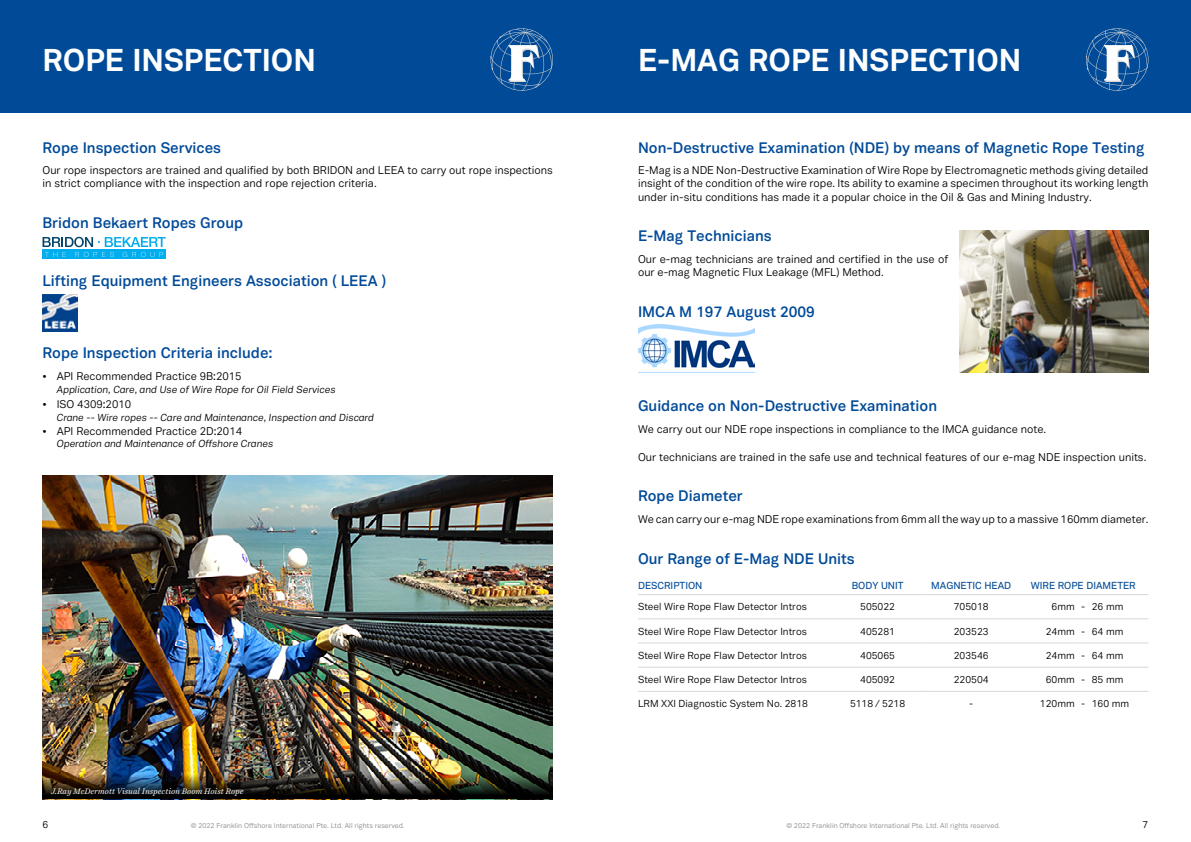
<style>
.page{position:relative;width:1191px;height:842px;background:#fff}
.page>*{position:absolute;margin:0;border:0;box-sizing:border-box;transform-origin:0 0}
.t1{font:700 31px "Vaud";color:#fff}
.t2{font:600 15px "Vaud Display";color:#004a98}
.t3{font:11px/13.2px "Vaud";color:#000}
.t4{font:10px "Vaud";color:#000}
.t5{font:italic 10px "Vaud";color:#000}
.t6{font:500 10px "Vaud";color:#004a98}
.t7{font:italic 8px "Harriet Text";color:#fff}
.t8{font:7px "Vaud";color:#878a8e}
</style>
<div class="page">
<div style="left:0;top:0;width:595px;height:113px;background:#004a98"></div>
<svg style="left:490px;top:28px;width:63px;height:63px"></svg>
<div style="left:595px;top:0;width:596px;height:113px;background:#004a98"></div>
<svg style="left:1086px;top:28px;width:62px;height:63px"></svg>
<div style="left:43px;top:249px;width:123px;height:10px;background:#00aeef"></div>
<svg style="left:43px;top:237px;width:123px;height:20px"></svg>
<img style="left:43px;top:295px;width:34px;height:36px">
<img style="left:43px;top:476px;width:510px;height:297px">
<img style="left:43px;top:773px;width:510px;height:26px">
<hr style="left:638px;top:594px;width:193px;height:1px;background:#d6d7d6">
<hr style="left:831px;top:594px;width:93px;height:1px;background:#d6d7d6">
<hr style="left:924px;top:594px;width:94px;height:1px;background:#d6d7d6">
<hr style="left:1018px;top:594px;width:59px;height:1px;background:#d6d7d6">
<svg style="left:1077px;top:594px;width:12px;height:1px"></svg>
<hr style="left:1089px;top:594px;width:59px;height:1px;background:#d6d7d6">
<hr style="left:638px;top:619px;width:193px;height:1px;background:#d6d7d6">
<hr style="left:831px;top:619px;width:93px;height:1px;background:#d6d7d6">
<hr style="left:924px;top:619px;width:94px;height:1px;background:#d6d7d6">
<hr style="left:1018px;top:619px;width:59px;height:1px;background:#d6d7d6">
<svg style="left:1077px;top:619px;width:12px;height:1px"></svg>
<hr style="left:1089px;top:619px;width:59px;height:1px;background:#d6d7d6">
<hr style="left:638px;top:643px;width:193px;height:1px;background:#d6d7d6">
<hr style="left:831px;top:643px;width:93px;height:1px;background:#d6d7d6">
<hr style="left:924px;top:643px;width:94px;height:1px;background:#d6d7d6">
<hr style="left:1018px;top:643px;width:59px;height:1px;background:#d6d7d6">
<svg style="left:1077px;top:643px;width:12px;height:1px"></svg>
<hr style="left:1089px;top:643px;width:59px;height:1px;background:#d6d7d6">
<hr style="left:638px;top:667px;width:193px;height:1px;background:#d6d7d6">
<hr style="left:831px;top:667px;width:93px;height:1px;background:#d6d7d6">
<hr style="left:924px;top:667px;width:94px;height:1px;background:#d6d7d6">
<hr style="left:1018px;top:667px;width:59px;height:1px;background:#d6d7d6">
<svg style="left:1077px;top:667px;width:12px;height:1px"></svg>
<hr style="left:1089px;top:667px;width:59px;height:1px;background:#d6d7d6">
<hr style="left:638px;top:691px;width:193px;height:1px;background:#d6d7d6">
<hr style="left:831px;top:691px;width:93px;height:1px;background:#d6d7d6">
<hr style="left:924px;top:691px;width:94px;height:1px;background:#d6d7d6">
<hr style="left:1018px;top:691px;width:59px;height:1px;background:#d6d7d6">
<svg style="left:1077px;top:691px;width:12px;height:1px"></svg>
<hr style="left:1089px;top:691px;width:59px;height:1px;background:#d6d7d6">
<img style="left:638px;top:324px;width:117px;height:44px">
<img style="left:959px;top:231px;width:189px;height:141px">
<h1 class="t1" style="left:43px;top:41px;width:275px">ROPE INSPECTION</h1>
<h1 class="t1" style="left:638px;top:41px;width:385px">E-MAG ROPE INSPECTION</h1>
<h2 class="t2" style="left:43px;top:138px;width:180px">Rope Inspection Services</h2>
<p class="t3" style="left:43px;top:164px;width:512px">Our rope inspectors are trained and qualified by both BRIDON and LEEA to carry out rope inspections in strict compliance with the inspection and rope rejection criteria.</p>
<h2 class="t2" style="left:43px;top:214px;width:202px">Bridon Bekaert Ropes Group</h2>
<h2 class="t2" style="left:43px;top:272px;width:345px">Lifting Equipment Engineers Association ( LEEA )</h2>
<h2 class="t2" style="left:43px;top:344px;width:232px">Rope Inspection Criteria include:</h2>
<p class="t3" style="left:43px;top:369px;width:201px">• API Recommended Practice 9B:2015</p>
<p class="t5" style="left:57px;top:383px;width:280px">Application, Care, and Use of Wire Rope for Oil Field Services</p>
<p class="t3" style="left:43px;top:397px;width:90px">• ISO 4309:2010</p>
<p class="t5" style="left:57px;top:411px;width:319px">Crane -- Wire ropes -- Care and Maintenance, Inspection and Discard</p>
<p class="t3" style="left:43px;top:425px;width:201px">• API Recommended Practice 2D:2014</p>
<p class="t5" style="left:57px;top:438px;width:218px">Operation and Maintenance of Offshore Cranes</p>
<p class="t7" style="left:51px;top:785px;width:194px">J.Ray McDermott Visual Inspection Boom Hoist Rope</p>
<h2 class="t2" style="left:638px;top:138px;width:508px">Non-Destructive Examination (NDE) by means of Magnetic Rope Testing</h2>
<p class="t3" style="left:638px;top:164px;width:512px;text-align:justify">E-Mag is a NDE Non-Destructive Examination of Wire Rope by Electromagnetic methods giving detailed insight of the condition of the wire rope. Its ability to examine a specimen throughout its working length under in-situ conditions has made it a popular choice in the Oil &amp; Gas and Mining Industry.</p>
<h2 class="t2" style="left:638px;top:227px;width:135px">E-Mag Technicians</h2>
<p class="t3" style="left:638px;top:252px;width:311px">Our e-mag technicians are trained and certified in the use of our e-mag Magnetic Flux Leakage (MFL) Method.</p>
<h2 class="t2" style="left:638px;top:302px;width:178px">IMCA M 197 August 2009</h2>
<h2 class="t2" style="left:638px;top:397px;width:301px">Guidance on Non-Destructive Examination</h2>
<p class="t3" style="left:638px;top:423px;width:410px">We carry out our NDE rope inspections in compliance to the IMCA guidance note.</p>
<p class="t3" style="left:638px;top:450px;width:510px">Our technicians are trained in the safe use and technical features of our e-mag NDE inspection units.</p>
<h2 class="t2" style="left:638px;top:487px;width:106px">Rope Diameter</h2>
<p class="t3" style="left:638px;top:512px;width:512px">We can carry our e-mag NDE rope examinations from 6mm all the way up to a massive 160mm diameter.</p>
<h2 class="t2" style="left:638px;top:549px;width:218px">Our Range of E-Mag NDE Units</h2>
<p class="t6" style="left:638px;top:579px;width:66px">DESCRIPTION</p>
<p class="t6" style="left:851px;top:579px;width:53px">BODY UNIT</p>
<p class="t6" style="left:931px;top:579px;width:81px">MAGNETIC HEAD</p>
<p class="t6" style="left:1030px;top:579px;width:106px">WIRE ROPE DIAMETER</p>
<p class="t4" style="left:638px;top:601px;width:170px">Steel Wire Rope Flaw Detector Intros</p>
<p class="t4" style="left:860px;top:601px;width:36px">505022</p>
<p class="t4" style="left:953px;top:601px;width:36px">705018</p>
<p class="t4" style="left:1051px;top:601px;width:73px">6mm - 26 mm</p>
<p class="t4" style="left:638px;top:625px;width:170px">Steel Wire Rope Flaw Detector Intros</p>
<p class="t4" style="left:860px;top:625px;width:36px">405281</p>
<p class="t4" style="left:953px;top:625px;width:36px">203523</p>
<p class="t4" style="left:1045px;top:625px;width:79px">24mm - 64 mm</p>
<p class="t4" style="left:638px;top:649px;width:170px">Steel Wire Rope Flaw Detector Intros</p>
<p class="t4" style="left:860px;top:649px;width:36px">405065</p>
<p class="t4" style="left:953px;top:649px;width:36px">203546</p>
<p class="t4" style="left:1045px;top:649px;width:79px">24mm - 64 mm</p>
<p class="t4" style="left:638px;top:673px;width:170px">Steel Wire Rope Flaw Detector Intros</p>
<p class="t4" style="left:860px;top:673px;width:36px">405092</p>
<p class="t4" style="left:953px;top:673px;width:36px">220504</p>
<p class="t4" style="left:1045px;top:673px;width:79px">60mm - 85 mm</p>
<p class="t4" style="left:638px;top:698px;width:171px">LRM XXI Diagnostic System No. 2818</p>
<p class="t4" style="left:850px;top:698px;width:57px">5118 / 5218</p>
<p class="t4" style="left:969px;top:698px;width:6px">-</p>
<p class="t4" style="left:1040px;top:698px;width:91px">120mm - 160 mm</p>
<p class="t4" style="left:43px;top:818px;width:7px">6</p>
<p class="t8" style="left:191px;top:821px;width:215px">© 2022 Franklin Offshore International Pte. Ltd. All rights reserved.</p>
<p class="t8" style="left:786px;top:821px;width:215px">© 2022 Franklin Offshore International Pte. Ltd. All rights reserved.</p>
<p class="t4" style="left:1142px;top:818px;width:7px">7</p>
</div>
